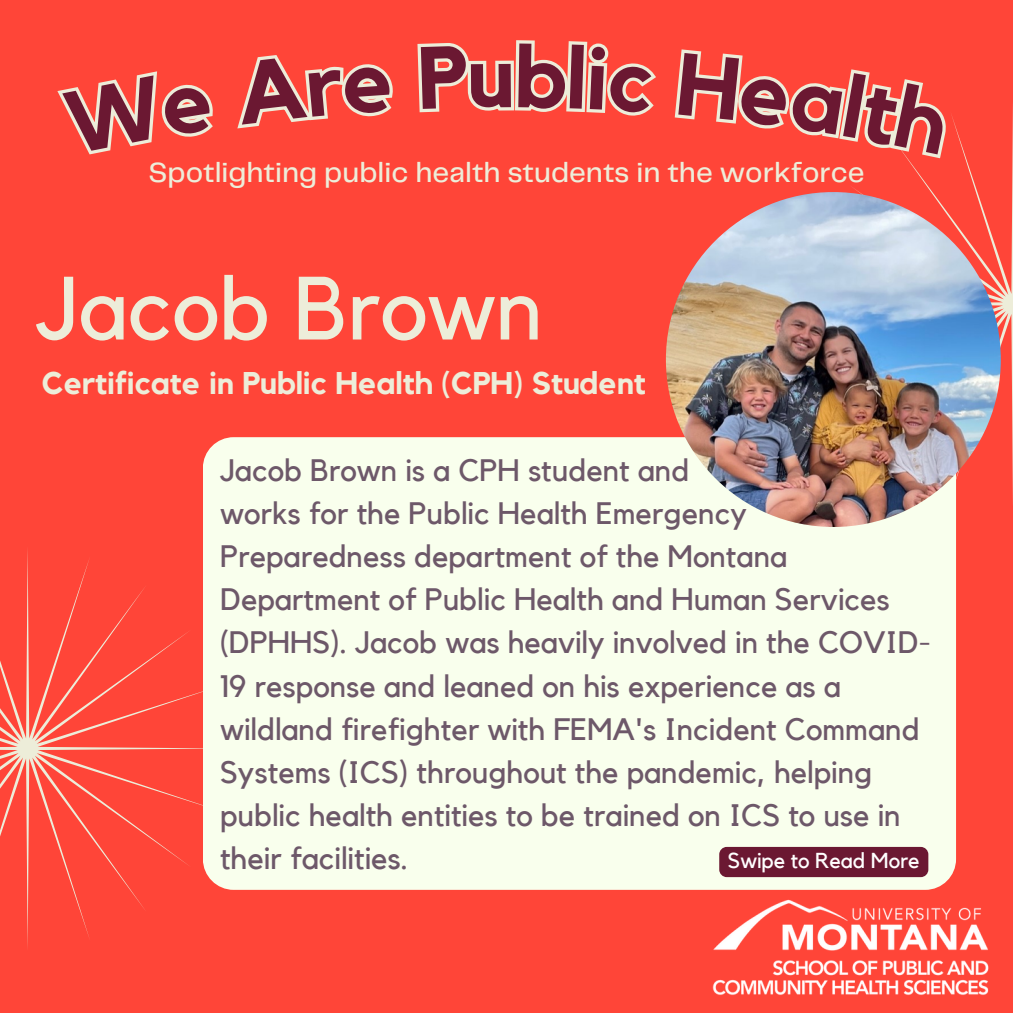
<style>
.page{position:relative;width:1013px;height:1013px;background:#fff}
.page>*{position:absolute;margin:0;border:0;box-sizing:border-box;transform-origin:0 0}
.t1{font:88.5px "Kollektif";color:#ededd9}
.t2{font:700 87.25px "Kollektif";color:#6b1832}
.t3{font:700 31.25px "Kollektif";color:#ededd9}
.t4{font:30.88px/43.1px "Kollektif";color:#6d5869}
.t5{font:500 28.75px "Telegraf";color:#ededd9}
.t6{font:21.5px "Kollektif";color:#fff}
</style>
<div class="page">
<div style="left:0;top:0;width:1012px;height:1012px;background:#ff4538"></div>
<svg style="left:0;top:550px;width:230px;height:397px"></svg>
<svg style="left:810px;top:134px;width:202px;height:346px"></svg>
<div style="left:203px;top:437px;width:753px;height:452px;background:#f9ffed;border-radius:31px"></div>
<img style="left:666px;top:192px;width:334px;height:335px;border-radius:50%">
<img style="left:696px;top:889px;width:293px;height:106px">
<div style="left:719px;top:847px;width:209px;height:30px;background:#6b1832;border-radius:8px"></div>
<svg style="left:57px;top:55px;width:336px;height:100px"></svg>
<svg style="left:417px;top:40px;width:239px;height:76px"></svg>
<svg style="left:674px;top:49px;width:284px;height:113px"></svg>
<h2 class="t2" style="left:467px;top:37px;width:49px">u</h2>
<p class="t5" style="left:149px;top:160px;width:717px">Spotlighting public health students in the workforce</p>
<h1 class="t1" style="left:36px;top:268px;width:509px">Jacob Brown</h1>
<p class="t3" style="left:42px;top:368px;width:605px">Certificate in Public Health (CPH) Student</p>
<p class="t4" style="left:220px;top:450px;width:712px">Jacob Brown is a CPH student and<br>works for the Public Health Emergency Preparedness department of the Montana Department of Public Health and Human Services (DPHHS). Jacob was heavily involved in the COVID-19 response and leaned on his experience as a wildland firefighter with FEMA's Incident Command Systems (ICS) throughout the pandemic, helping public health entities to be trained on ICS to use in their facilities.</p>
<p class="t6" style="left:728px;top:850px;width:193px">Swipe to Read More</p>
</div>
